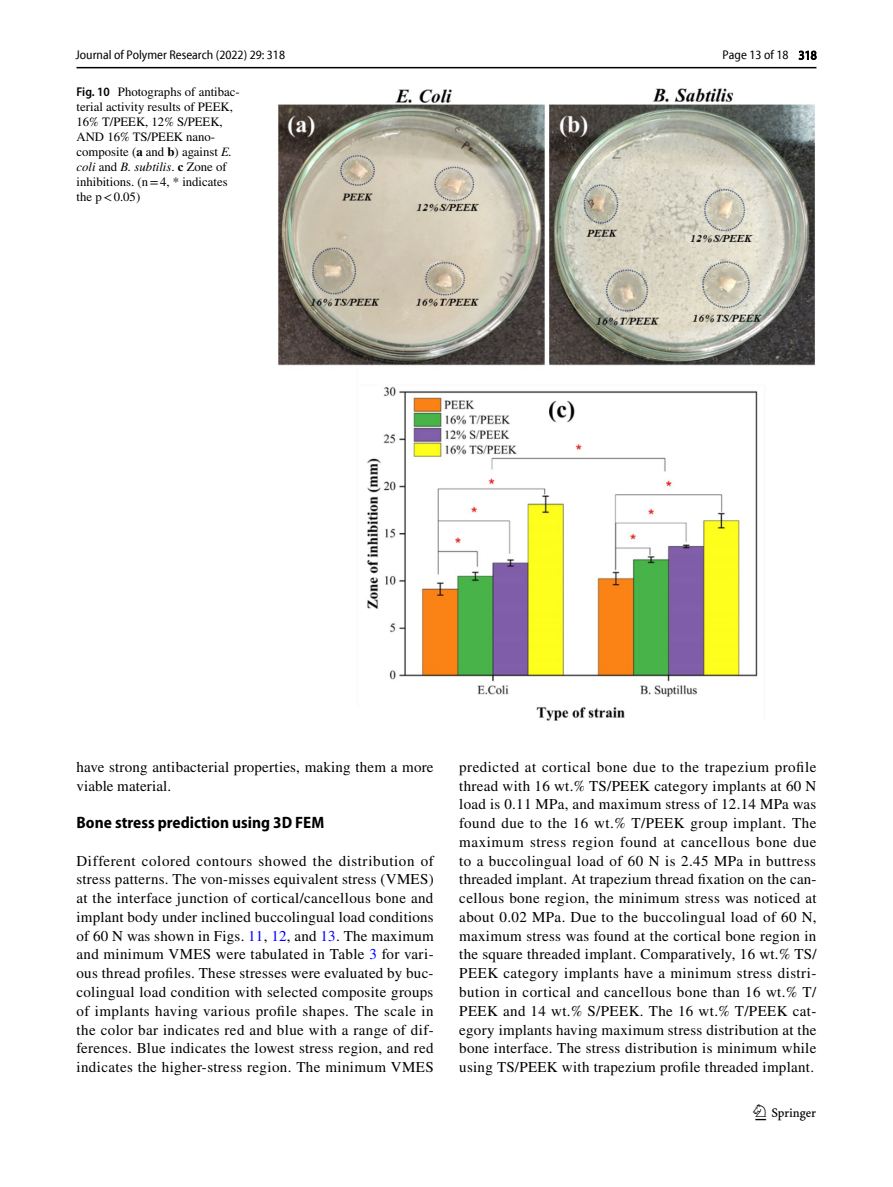
<style>
.page{position:relative;width:893px;height:1187px;background:#fff}
.page>*{position:absolute;margin:0;border:0;box-sizing:border-box;transform-origin:0 0}
.t1{font:22.5px "Springnew Regular 3";color:#000}
.t2{font:700 semi-condensed 16.5px "Myriad Pro";color:#000}
.t3{font:15px/18.8px "STIX";letter-spacing:.02em;color:#000;text-align:justify}
.t4{font:12.75px/15px "STIX";color:#000}
.t5{font:semi-condensed 12.75px "Myriad Pro Unic";color:#000}
.s1{font-family:"Myriad Pro";font-weight:600;font-stretch:semi-condensed}
.s2{font-weight:700}
.s3{font-style:italic}
.s4{color:#00f}
</style>
<div class="page">
<hr style="left:77px;top:67px;width:739px;height:1px;background:#000">
<img style="left:278px;top:88px;width:537px;height:633px">
<p class="t5" style="left:76px;top:50px;width:211px">Journal of Polymer Research (2022) 29: 318</p>
<p class="t5" style="left:723px;top:50px;width:96px">Page 13 of 18 318</p>
<p class="t4" style="left:77px;top:85px;width:165px"><span class="s1">Fig. 10</span> Photographs of antibac&shy;terial activity results of PEEK,<br>16% T/PEEK, 12% S/PEEK,<br>AND 16% TS/PEEK nano&shy;composite (<span class="s2">a</span> and <span class="s2">b</span>) against <span class="s3">E. coli</span> and <span class="s3">B. subtilis</span>. <span class="s2">c</span> Zone of inhibitions. (n=4, * indicates the p&lt;0.05)</p>
<p class="t3" style="left:77px;top:758px;width:359px">have strong antibacterial properties, making them a more viable material.</p>
<p class="t2" style="left:77px;top:813px;width:249px">Bone stress prediction using 3D FEM</p>
<p class="t3" style="left:77px;top:852px;width:359px">Different colored contours showed the distribution of stress patterns. The von-misses equivalent stress (VMES) at the interface junction of cortical/cancellous bone and implant body under inclined buccolingual load conditions of 60 N was shown in Figs. <span class="s4">11</span>, <span class="s4">12</span>, and <span class="s4">13</span>. The maximum and minimum VMES were tabulated in Table <span class="s4">3</span> for vari&shy;ous thread profiles. These stresses were evaluated by buc&shy;colingual load condition with selected composite groups of implants having various profile shapes. The scale in the color bar indicates red and blue with a range of dif&shy;ferences. Blue indicates the lowest stress region, and red indicates the higher-stress region. The minimum VMES</p>
<p class="t3" style="left:459px;top:758px;width:359px">predicted at cortical bone due to the trapezium profile thread with 16 wt.% TS/PEEK category implants at 60 N load is 0.11 MPa, and maximum stress of 12.14 MPa was found due to the 16 wt.% T/PEEK group implant. The maximum stress region found at cancellous bone due to a buccolingual load of 60 N is 2.45 MPa in buttress threaded implant. At trapezium thread fixation on the can&shy;cellous bone region, the minimum stress was noticed at about 0.02 MPa. Due to the buccolingual load of 60 N, maximum stress was found at the cortical bone region in the square threaded implant. Comparatively, 16 wt.% TS/ PEEK category implants have a minimum stress distri&shy;bution in cortical and cancellous bone than 16 wt.% T/ PEEK and 14 wt.% S/PEEK. The 16 wt.% T/PEEK cat&shy;egory implants having maximum stress distribution at the bone interface. The stress distribution is minimum while using TS/PEEK with trapezium profile threaded implant.</p>
<h1 class="t1" style="left:755px;top:1104px;width:62px">1 3</h1>
</div>
